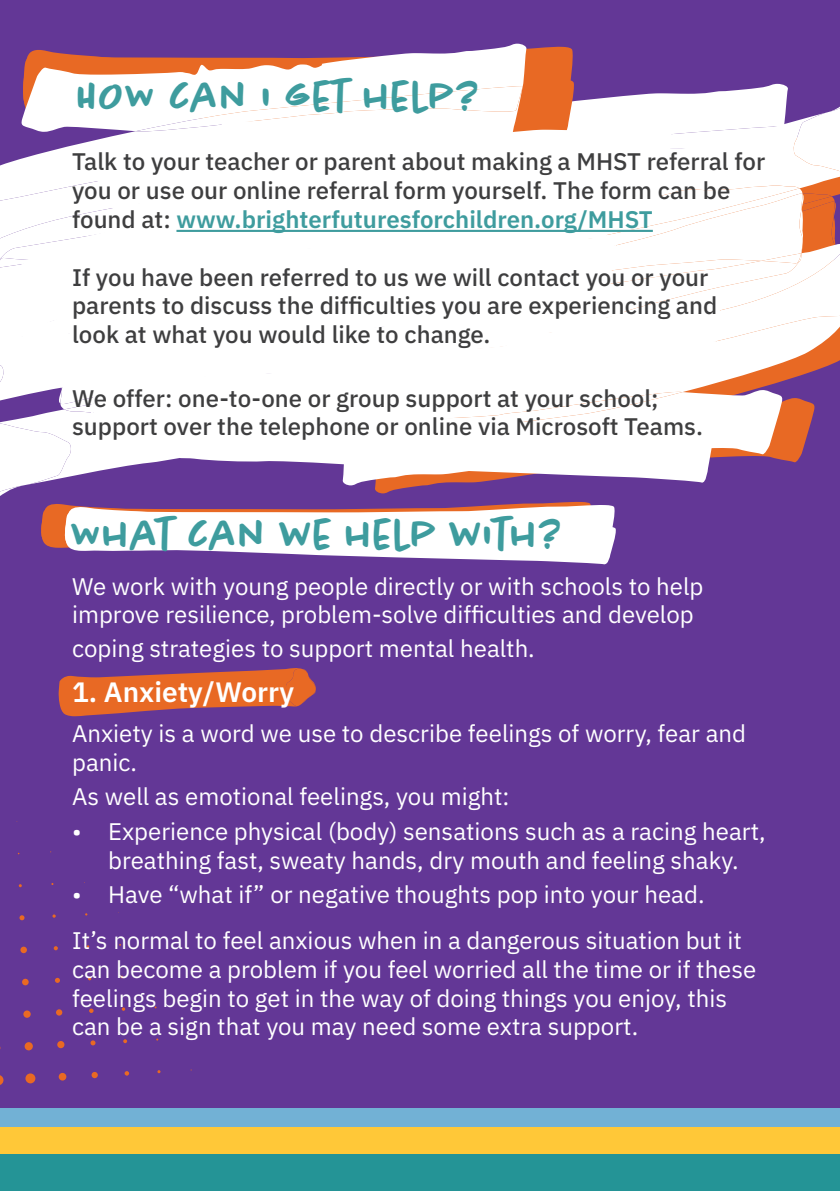
<style>
.page{position:relative;width:840px;height:1191px;background:#fff}
.page>*{position:absolute;margin:0;border:0;box-sizing:border-box;transform-origin:0 0}
.t1{font:500 42px "Chantal";color:#3e9c9e}
.t2{font:600 28px "IBM Plex Sans";color:#fff}
.t3{font:24px/28.8px "IBM Plex Sans";color:#fff}
.t4{font:500 24px/28.8px "IBM Plex Sans";color:#3e3e3f}
.s1{font-weight:600;color:#3e9c9e}
</style>
<div class="page">
<div style="left:0;top:1153px;width:839px;height:38px;background:#249496"></div>
<div style="left:0;top:1126px;width:839px;height:27px;background:#ffc838"></div>
<div style="left:0;top:1107px;width:839px;height:19px;background:#72b1d5"></div>
<div style="left:0;top:0;width:839px;height:1107px;background:#633796"></div>
<svg style="left:19px;top:915px;width:6px;height:5px"></svg>
<div style="left:20px;top:946px;width:7px;height:7px;background:#e96923;border-radius:50%"></div>
<svg style="left:54px;top:946px;width:4px;height:4px"></svg>
<div style="left:22px;top:978px;width:7px;height:7px;background:#e96923;border-radius:50%"></div>
<svg style="left:55px;top:977px;width:5px;height:6px"></svg>
<div style="left:23px;top:1010px;width:8px;height:8px;background:#e96923;border-radius:50%"></div>
<svg style="left:56px;top:1009px;width:6px;height:6px"></svg>
<svg style="left:89px;top:1008px;width:4px;height:5px"></svg>
<div style="left:24px;top:1042px;width:9px;height:8px;background:#e96923;border-radius:50%"></div>
<div style="left:57px;top:1041px;width:7px;height:7px;background:#e96923;border-radius:50%"></div>
<svg style="left:90px;top:1040px;width:5px;height:5px"></svg>
<svg style="left:123px;top:1039px;width:4px;height:4px"></svg>
<svg style="left:0;top:1075px;width:4px;height:10px"></svg>
<div style="left:25px;top:1073px;width:10px;height:10px;background:#e96923;border-radius:50%"></div>
<div style="left:59px;top:1072px;width:7px;height:8px;background:#e96923;border-radius:50%"></div>
<div style="left:91px;top:1071px;width:7px;height:7px;background:#e96923;border-radius:50%"></div>
<svg style="left:124px;top:1071px;width:5px;height:4px"></svg>
<svg style="left:58px;top:668px;width:258px;height:48px"></svg>
<svg style="left:0;top:46px;width:839px;height:518px"></svg>
<svg style="left:345px;top:314px;width:494px;height:129px;fill:#fff"></svg>
<svg style="left:345px;top:392px;width:369px;height:2px"></svg>
<div style="left:384px;top:253px;width:17px;height:114px;background:#fff"></div>
<div style="left:401px;top:217px;width:438px;height:164px;background:#fff"></div>
<svg style="left:160px;top:394px;width:554px;height:89px;background:#ede4ed"></svg>
<hr style="left:176px;top:230px;width:476px;height:2px;background:#3e9c9e">
<h1 class="t1" style="left:77px;top:70px;width:405px">HOW CAN I GET HELP?</h1>
<p class="t4" style="left:72px;top:145px;width:694px">Talk to your teacher or parent about making a MHST referral for you or use our online referral form yourself. The form can be found at: <span class="s1">www.brighterfuturesforchildren.org/MHST</span></p>
<p class="t4" style="left:72px;top:261px;width:646px">If you have been referred to us we will contact you or your parents to discuss the difficulties you are experiencing and look at what you would like to change.</p>
<p class="t4" style="left:72px;top:382px;width:632px">We offer: one-to-one or group support at your school; support over the telephone or online via Microsoft Teams.</p>
<h1 class="t1" style="left:72px;top:508px;width:492px">WHAT CAN WE HELP WITH?</h1>
<p class="t3" style="left:72px;top:569px;width:632px">We work with young people directly or with schools to help improve resilience, problem-solve difficulties and develop</p>
<p class="t3" style="left:72px;top:632px;width:464px">coping strategies to support mental health.</p>
<p class="t2" style="left:72px;top:670px;width:223px">1. Anxiety/Worry</p>
<p class="t3" style="left:72px;top:717px;width:675px">Anxiety is a word we use to describe feelings of worry, fear and panic.</p>
<p class="t3" style="left:72px;top:780px;width:438px">As well as emotional feelings, you might:</p>
<p class="t3" style="left:72px;top:815px;width:694px;text-align:center">• Experience physical (body) sensations such as a racing heart, breathing fast, sweaty hands, dry mouth and feeling shaky.</p>
<p class="t3" style="left:72px;top:869px;width:671px;line-height:45.8px">• Have “what if” or negative thoughts pop into your head.<br>It’s normal to feel anxious when in a dangerous situation but it</p>
<p class="t3" style="left:72px;top:953px;width:685px">can become a problem if you feel worried all the time or if these feelings begin to get in the way of doing things you enjoy, this can be a sign that you may need some extra support.</p>
</div>
